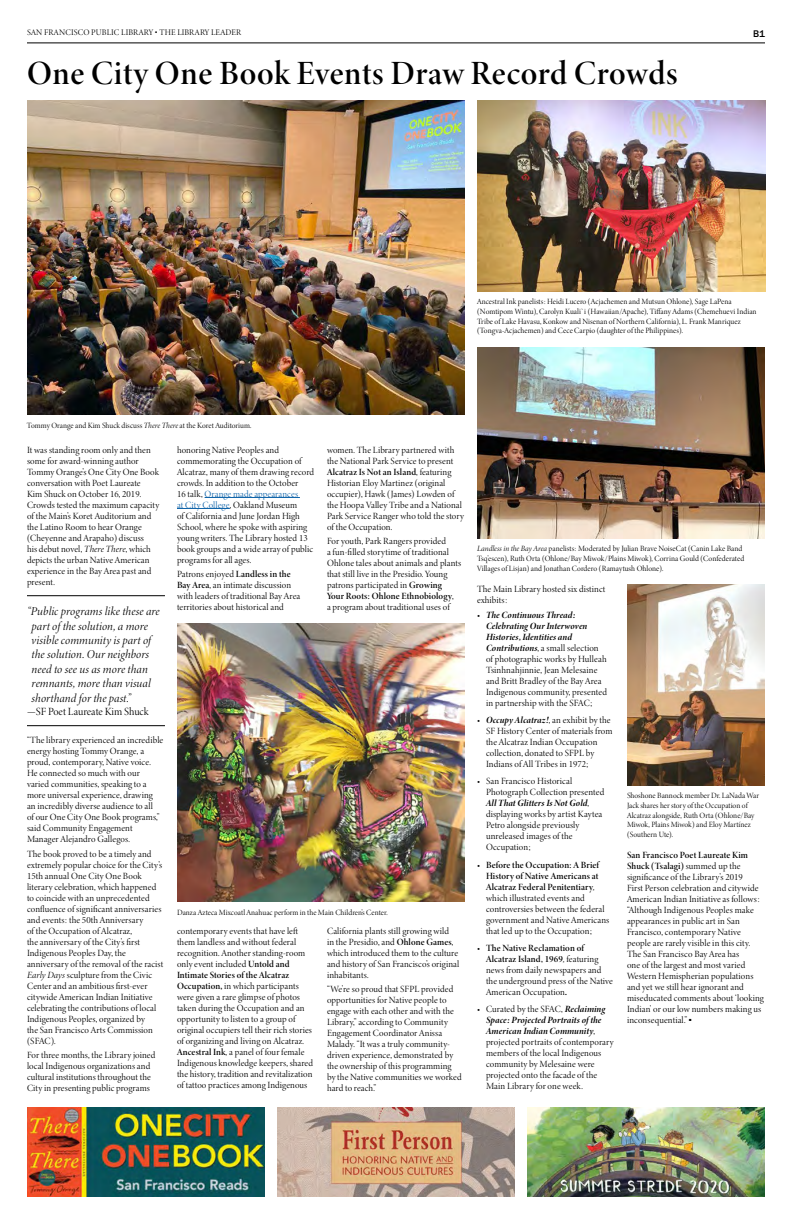
<style>
.page{position:relative;width:792px;height:1224px;background:#fff}
.page>*{position:absolute;margin:0;border:0;box-sizing:border-box;transform-origin:0 0}
.t1{font:600 34px "Minion 3 Display";letter-spacing:.015em;color:#000}
.t2{font:italic 12px/14.4px "Minion 3 Display";letter-spacing:.01em;color:#000}
.t3{font:11px "Minion 3 Display";letter-spacing:-.005em;color:#000}
.t4{font:500 10px "Franklin Gothic URW";color:#000}
.t5{font:9.5px/11px "Minion 3 Display";letter-spacing:.01em;color:#000}
.t6{font:8.5px "Minion 3 Display";letter-spacing:.015em;color:#000}
.t7{font:8px/9.6px "Minion 3 Display";letter-spacing:.005em;color:#000}
.t8{font:3px "Zapf Dingbats ITC";color:#000}
.s1{font-style:italic}
.s2{color:#1165aa}
.s3{font-weight:600}
.s4{font-weight:700}
.s5{font-weight:700;font-style:italic}
</style>
<div class="page">
<img style="left:527px;top:1107px;width:238px;height:90px">
<img style="left:277px;top:1107px;width:238px;height:90px">
<img style="left:177px;top:624px;width:288px;height:278px">
<img style="left:477px;top:101px;width:288px;height:191px">
<img style="left:477px;top:348px;width:288px;height:190px">
<hr style="left:205px;top:497px;width:95px;height:1px;background:#1165aa">
<hr style="left:177px;top:508px;width:53px;height:1px;background:#1165aa">
<img style="left:27px;top:101px;width:438px;height:314px">
<img style="left:627px;top:585px;width:138px;height:201px">
<hr style="left:27px;top:43px;width:738px;height:1px;background:#000">
<img style="left:27px;top:1107px;width:238px;height:90px">
<hr style="left:27px;top:596px;width:138px;height:1px;background:#000">
<hr style="left:27px;top:726px;width:138px;height:1px;background:#000">
<p class="t6" style="left:27px;top:26px;width:216px">SAN FRANCISCO PUBLIC LIBRARY • THE LIBRARY LEADER</p>
<p class="t4" style="left:753px;top:27px;width:13px">B1</p>
<h1 class="t1" style="left:27px;top:50px;width:652px">One City One Book Events Draw Record Crowds</h1>
<p class="t7" style="left:477px;top:297px;width:281px">Ancestral Ink panelists: Heidi Lucero (Acjachemen and Mutsun Ohlone), Sage LaPena (Nomtipom Wintu), Carolyn Kuali`i (Hawaiian/Apache), Tiffany Adams (Chemehuevi Indian Tribe of Lake Havasu, Konkow and Nisenan of Northern California), L. Frank Manriquez (Tongva-Acjachemen) and Cece Carpio (daughter of the Philippines).</p>
<p class="t7" style="left:27px;top:420px;width:226px">Tommy Orange and Kim Shuck discuss <span class="s1">There There</span> at the Koret Auditorium.</p>
<p class="t5" style="left:27px;top:444px;width:134px">It was standing room only and then some for award-winning author<br>Tommy Orange’s One City One Book conversation with Poet Laureate<br>Kim Shuck on October 16, 2019.<br>Crowds tested the maximum capacity of the Main’s Koret Auditorium and the Latino Room to hear Orange (Cheyenne and Arapaho) discuss<br>his debut novel, <span class="s1">There There</span>, which depicts the urban Native American experience in the Bay Area past and present.</p>
<p class="t5" style="left:177px;top:444px;width:139px">honoring Native Peoples and commemorating the Occupation of Alcatraz, many of them drawing record crowds. In addition to the October<br>16 talk, <span class="s2">Orange made appearances<br>at City College</span>, Oakland Museum<br>of California and June Jordan High School, where he spoke with aspiring young writers. The Library hosted 13 book groups and a wide array of public programs for all ages.</p>
<p class="t5" style="left:327px;top:444px;width:138px">women. The Library partnered with the National Park Service to present <span class="s3">Alcatraz Is Not an Island</span>, featuring Historian Eloy Martinez (original occupier), Hawk (James) Lowden of the Hoopa Valley Tribe and a National Park Service Ranger who told the story of the Occupation.</p>
<p class="t5" style="left:327px;top:536px;width:136px">For youth, Park Rangers provided<br>a fun-filled storytime of traditional Ohlone tales about animals and plants that still live in the Presidio. Young patrons participated in <span class="s3">Growing Your Roots: Ohlone Ethnobiology</span>,<br>a program about traditional uses of</p>
<p class="t5" style="left:177px;top:569px;width:125px">Patrons enjoyed <span class="s3">Landless in the Bay Area</span>, an intimate discussion with leaders of traditional Bay Area territories about historical and</p>
<p class="t2" style="left:32px;top:604px;width:130px;text-indent:-4px">“Public programs like these are part of the solution, a more visible community is part of the solution. Our neighbors need to see us as more than remnants, more than visual shorthand for the past.”</p>
<p class="t3" style="left:27px;top:704px;width:123px">—SF Poet Laureate Kim Shuck</p>
<p class="t5" style="left:27px;top:735px;width:138px">“The library experienced an incredible energy hosting Tommy Orange, a proud, contemporary, Native voice.<br>He connected so much with our varied communities, speaking to a more universal experience, drawing an incredibly diverse audience to all<br>of our One City One Book programs,” said Community Engagement Manager Alejandro Gallegos.</p>
<p class="t5" style="left:27px;top:848px;width:138px">The book proved to be a timely and extremely popular choice for the City’s 15th annual One City One Book literary celebration, which happened to coincide with an unprecedented confluence of significant anniversaries and events: the 50th Anniversary<br>of the Occupation of Alcatraz,<br>the anniversary of the City’s first Indigenous Peoples Day, the anniversary of the removal of the racist <span class="s1">Early Days</span> sculpture from the Civic Center and an ambitious first-ever citywide American Indian Initiative celebrating the contributions of local Indigenous Peoples, organized by<br>the San Francisco Arts Commission (SFAC).</p>
<p class="t5" style="left:27px;top:1050px;width:130px">For three months, the Library joined local Indigenous organizations and cultural institutions throughout the City in presenting public programs</p>
<p class="t7" style="left:177px;top:907px;width:212px">Danza Azteca Mixcoatl Anahuac perform in the Main Children’s Center.</p>
<p class="t5" style="left:177px;top:925px;width:138px">contemporary events that have left them landless and without federal recognition. Another standing-room only event included <span class="s3">Untold and Intimate Stories of the Alcatraz Occupation</span><span class="s4">,</span> in which participants were given a rare glimpse of photos taken during the Occupation and an opportunity to listen to a group of original occupiers tell their rich stories of organizing and living on Alcatraz.<br><span class="s3">Ancestral Ink</span>, a panel of four female Indigenous knowledge keepers, shared the history, tradition and revitalization of tattoo practices among Indigenous</p>
<p class="t5" style="left:327px;top:925px;width:134px">California plants still growing wild<br>in the Presidio, and <span class="s3">Ohlone Games</span>, which introduced them to the culture and history of San Francisco’s original inhabitants.</p>
<p class="t5" style="left:327px;top:984px;width:136px">“We’re so proud that SFPL provided opportunities for Native people to engage with each other and with the<br>Library,” according to Community<br>Engagement Coordinator Anissa<br>Malady. “It was a truly community&shy;driven experience, demonstrated by the ownership of this programming by the Native communities we worked hard to reach.”</p>
<p class="t7" style="left:477px;top:544px;width:269px"><span class="s1">Landless in the Bay Area</span> panelists: Moderated by Julian Brave NoiseCat (Canin Lake Band<br>Tsq’escen), Ruth Orta (Ohlone/Bay Miwok/Plains Miwok), Corrina Gould (Confederated<br>Villages of Lisjan) and Jonathan Cordero (Ramaytush Ohlone).</p>
<p class="t5" style="left:477px;top:583px;width:130px">The Main Library hosted six distinct exhibits:</p>
<p class="t5" style="left:486px;top:609px;width:123px;text-indent:-9px">• <span class="s5">The Continuous Thread:<br>Celebrating Our Interwoven<br>Histories, Identities and<br>Contributions</span>, a small selection of photographic works by Hulleah<br>Tsinhnahjinnie, Jean Melesaine and Britt Bradley of the Bay Area<br>Indigenous community, presented in partnership with the SFAC;</p>
<p class="t5" style="left:486px;top:715px;width:128px;text-indent:-9px">• <span class="s5">Occupy Alcatraz!</span>, an exhibit by the<br>SF History Center of materials from the Alcatraz Indian Occupation collection, donated to SFPL by<br>Indians of All Tribes in 1972;</p>
<p class="t5" style="left:486px;top:776px;width:120px;text-indent:-9px">• San Francisco Historical<br>Photograph Collection presented<br><span class="s5">All That Glitters Is Not Gold</span>, displaying works by artist Kaytea<br>Petro alongside previously unreleased images of the<br>Occupation;</p>
<p class="t5" style="left:486px;top:859px;width:125px;text-indent:-9px">• <span class="s3">Before the Occupation: A Brief<br>History of Native Americans at<br>Alcatraz Federal Penitentiary</span><span class="s1">, </span>which illustrated events and controversies between the federal government and Native Americans that led up to the Occupation;</p>
<p class="t5" style="left:486px;top:942px;width:129px;text-indent:-9px">• <span class="s3">The Native Reclamation of<br>Alcatraz Island, 1969</span><span class="s1">,</span> featuring news from daily newspapers and the underground press of the Native<br>American Occupation<span class="s4">.</span></p>
<p class="t5" style="left:486px;top:1004px;width:129px;text-indent:-9px">• Curated by the SFAC, <span class="s5">Reclaiming<br>Space: Projected Portraits of the<br>American Indian Community</span>, projected portraits of contemporary members of the local Indigenous community by Melesaine were projected onto the facade of the<br>Main Library for one week.</p>
<p class="t7" style="left:627px;top:791px;width:134px">Shoshone Bannock member Dr. LaNada War Jack shares her story of the Occupation of Alcatraz alongside, Ruth Orta (Ohlone/Bay Miwok, Plains Miwok) and Eloy Martínez (Southern Ute).</p>
<p class="t5" style="left:627px;top:849px;width:139px"><span class="s3">San Francisco Poet Laureate Kim Shuck (Tsalagi)</span> summed up the significance of the Library’s 2019<br>First Person celebration and citywide American Indian Initiative as follows: “Although Indigenous Peoples make appearances in public art in San Francisco, contemporary Native people are rarely visible in this city.<br>The San Francisco Bay Area has<br>one of the largest and most varied Western Hemispherian populations and yet we still hear ignorant and miseducated comments about ‘looking Indian’ or our low numbers making us inconsequential.”</p>
<p class="t8" style="left:689px;top:1019px;width:4px">■</p>
</div>
